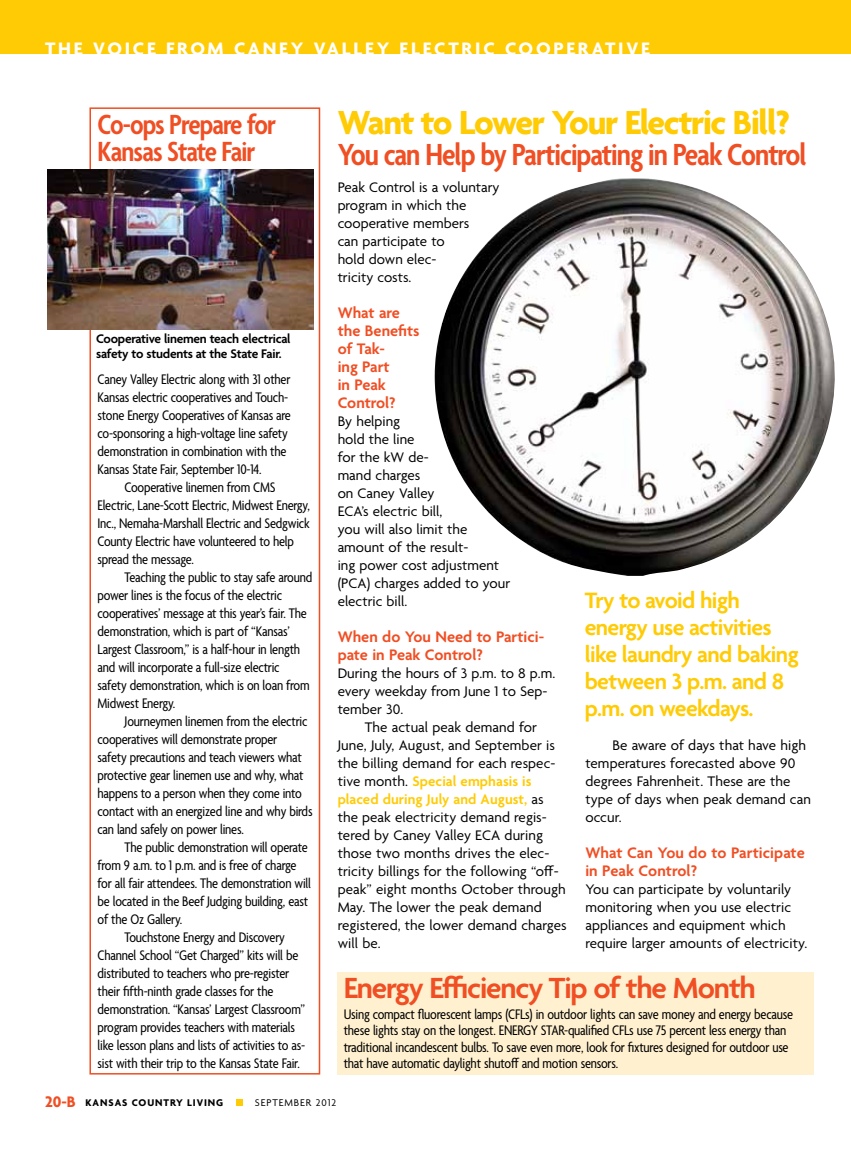
<style>
.page{position:relative;width:851px;height:1161px;background:#fff}
.page>*{position:absolute;margin:0;border:0;box-sizing:border-box;transform-origin:0 0}
.t1{font:700 36px "Agenda";letter-spacing:-.035em;color:#ffcb05}
.t2{font:600 condensed 33px "Agenda";letter-spacing:-.03em;color:#f04e23}
.t3{font:600 31.5px "Agenda";letter-spacing:-.035em;color:#f04e23}
.t4{font:600 condensed 30px/27px "Agenda";letter-spacing:-.03em;color:#f04e23}
.t5{font:600 24px/27px "Agenda";letter-spacing:-.025em;color:#ffcb05}
.t6{font:700 19.5px "Agenda";letter-spacing:.14em;color:#fff}
.t7{font:600 16.5px/18px "Agenda";color:#f04e23}
.t8{font:condensed 15px/18px "Agenda";letter-spacing:-.015em;color:#000}
.t9{font:15px/18px "Agenda";letter-spacing:.005em;color:#000}
.t10{font:600 13.5px/15px "Agenda";letter-spacing:-.02em;color:#000}
.t11{font:700 10.5px "Agenda";letter-spacing:.09em;color:#000}
.t12{font:10.5px "Agenda";letter-spacing:.09em;color:#000}
.s1{font-weight:600;color:#ffcb05}
.s2{font-size:16.5px;color:#f04e23}
</style>
<div class="page">
<div style="left:89px;top:107px;width:231px;height:968px;border:2px solid #f04e23"></div>
<img style="left:434px;top:178px;width:401px;height:398px">
<img style="left:47px;top:170px;width:267px;height:160px">
<div style="left:338px;top:972px;width:476px;height:103px;background:#fff1d0"></div>
<div style="left:236px;top:1099px;width:6px;height:7px;background:#ffcb05"></div>
<div style="left:0;top:0;width:850px;height:54px;background:#ffcb05"></div>
<h3 class="t6" style="left:45px;top:38px;width:606px">THE VOICE FROM CANEY VALLEY ELECTRIC COOPERAT IVE</h3>
<h3 class="t4" style="left:98px;top:113px;width:180px">Co-ops Prepare for<br>Kansas State Fair</h3>
<p class="t10" style="left:96px;top:332px;width:196px">Cooperative linemen teach electrical safety to students at the State Fair.</p>
<p class="t8" style="left:98px;top:371px;width:195px">Caney Valley Electric along with 31 other Kansas electric cooperatives and Touch&shy;stone Energy Cooperatives of Kansas are co-sponsoring a high-voltage line safety demonstration in combination with the Kansas State Fair, September 10-14.</p>
<p class="t8" style="left:98px;top:479px;width:214px;text-indent:27px">Cooperative linemen from CMS Electric, Lane-Scott Electric, Midwest Energy, Inc., Nemaha-Marshall Electric and Sedgwick County Electric have volunteered to help spread the message.</p>
<p class="t8" style="left:98px;top:569px;width:216px;text-indent:27px">Teaching the public to stay safe around power lines is the focus of the electric cooperatives’ message at this year’s fair. The demonstration, which is part of “Kansas’ Largest Classroom,” is a half-hour in length and will incorporate a full-size electric safety demonstration, which is on loan from Midwest Energy.</p>
<p class="t8" style="left:98px;top:713px;width:216px;text-indent:27px">Journeymen linemen from the electric cooperatives will demonstrate proper<br>safety precautions and teach viewers what protective gear linemen use and why, what happens to a person when they come into contact with an energized line and why birds can land safely on power lines.</p>
<p class="t8" style="left:124px;top:839px;width:185px">The public demonstration will operate</p>
<p class="t8" style="left:98px;top:857px;width:200px">from 9 a.m. to 1 p.m. and is free of charge</p>
<p class="t8" style="left:98px;top:875px;width:215px">for all fair attendees. The demonstration will</p>
<p class="t8" style="left:98px;top:893px;width:212px">be located in the Beef Judging building, east</p>
<p class="t8" style="left:98px;top:911px;width:86px">of the Oz Gallery.</p>
<p class="t8" style="left:124px;top:929px;width:162px">Touchstone Energy and Discovery</p>
<p class="t8" style="left:98px;top:947px;width:202px">Channel School “Get Charged” kits will be</p>
<p class="t8" style="left:98px;top:965px;width:193px">distributed to teachers who pre-register</p>
<p class="t8" style="left:98px;top:983px;width:177px">their fifth-ninth grade classes for the</p>
<p class="t8" style="left:98px;top:1001px;width:209px">demonstration. “Kansas’ Largest Classroom”</p>
<p class="t8" style="left:98px;top:1019px;width:199px">program provides teachers with materials</p>
<p class="t8" style="left:98px;top:1037px;width:209px">like lesson plans and lists of activities to as-</p>
<p class="t8" style="left:98px;top:1055px;width:204px">sist with their trip to the Kansas State Fair.</p>
<h1 class="t1" style="left:338px;top:103px;width:454px">WANT TO LOWER YOUR ELECTRIC BILL?</h1>
<h2 class="t2" style="left:338px;top:137px;width:470px">You can Help by Participating in Peak Control</h2>
<p class="t9" style="left:338px;top:179px;width:163px">Peak Control is a voluntary program in which the cooperative members<br>can participate to<br>hold down elec-<br>tricity costs.</p>
<p class="t7" style="left:338px;top:305px;width:83px">What are the Benefits of Tak-<br>ing Part<br>in Peak<br>Control?</p>
<p class="t9" style="left:338px;top:413px;width:174px">By helping<br>hold the line<br>for the kW de-<br>mand charges<br>on Caney Valley<br>ECA’s electric bill,<br>you will also limit the amount of the result-<br>ing power cost adjustment (PCA) charges added to your electric bill.</p>
<p class="t7" style="left:338px;top:629px;width:208px">When do You Need to Partici&shy;pate in Peak Control?</p>
<p class="t9" style="left:338px;top:665px;width:219px">During the hours of 3 p.m. to 8 p.m. every weekday from June 1 to Sep&shy;tember 30.</p>
<p class="t9" style="left:338px;top:719px;width:230px;text-indent:27px">The actual peak demand for<br>June, July, August, and September is the billing demand for each respec&shy;tive month. <span class="s1">Special emphasis is placed during July and August,</span> as the peak electricity demand regis&shy;tered by Caney Valley ECA during those two months drives the elec&shy;tricity billings for the following “off&shy;peak” eight months October through<br>May. The lower the peak demand registered, the lower demand charges will be.</p>
<h3 class="t5" style="left:584px;top:588px;width:215px">Try to avoid high energy use activities like laundry and baking between 3 p.m. and 8 p.m. on weekdays.</h3>
<p class="t9" style="left:585px;top:737px;width:227px;text-indent:27px">Be aware of days that have high temperatures forecasted above 90 degrees Fahrenheit. These are the type of days when peak demand can occur.</p>
<p class="t7" style="left:585px;top:845px;width:221px">What Can You do to Participate in Peak Control?</p>
<p class="t9" style="left:585px;top:881px;width:223px">You can participate by voluntarily monitoring when you use electric appliances and equipment which require larger amounts of electricity.</p>
<h3 class="t3" style="left:344px;top:971px;width:413px">Energy Efficiency Tip of the Month</h3>
<p class="t8" style="left:344px;top:1007px;width:451px;line-height:16.5px">Using compact fluorescent lamps (CFLs) in outdoor lights can save money and energy because these lights stay on the longest. ENERGY STAR-qualified CFLs use 75 percent less energy than traditional incandescent bulbs. To save even more, look for fixtures designed for outdoor use that have automatic daylight shutoff and motion sensors.</p>
<p class="t11" style="left:45px;top:1096px;width:176px"><span class="s2">20-B</span> KANSAS COUNTRY LIVING</p>
<p class="t12" style="left:255px;top:1096px;width:83px">September 2012</p>
</div>
